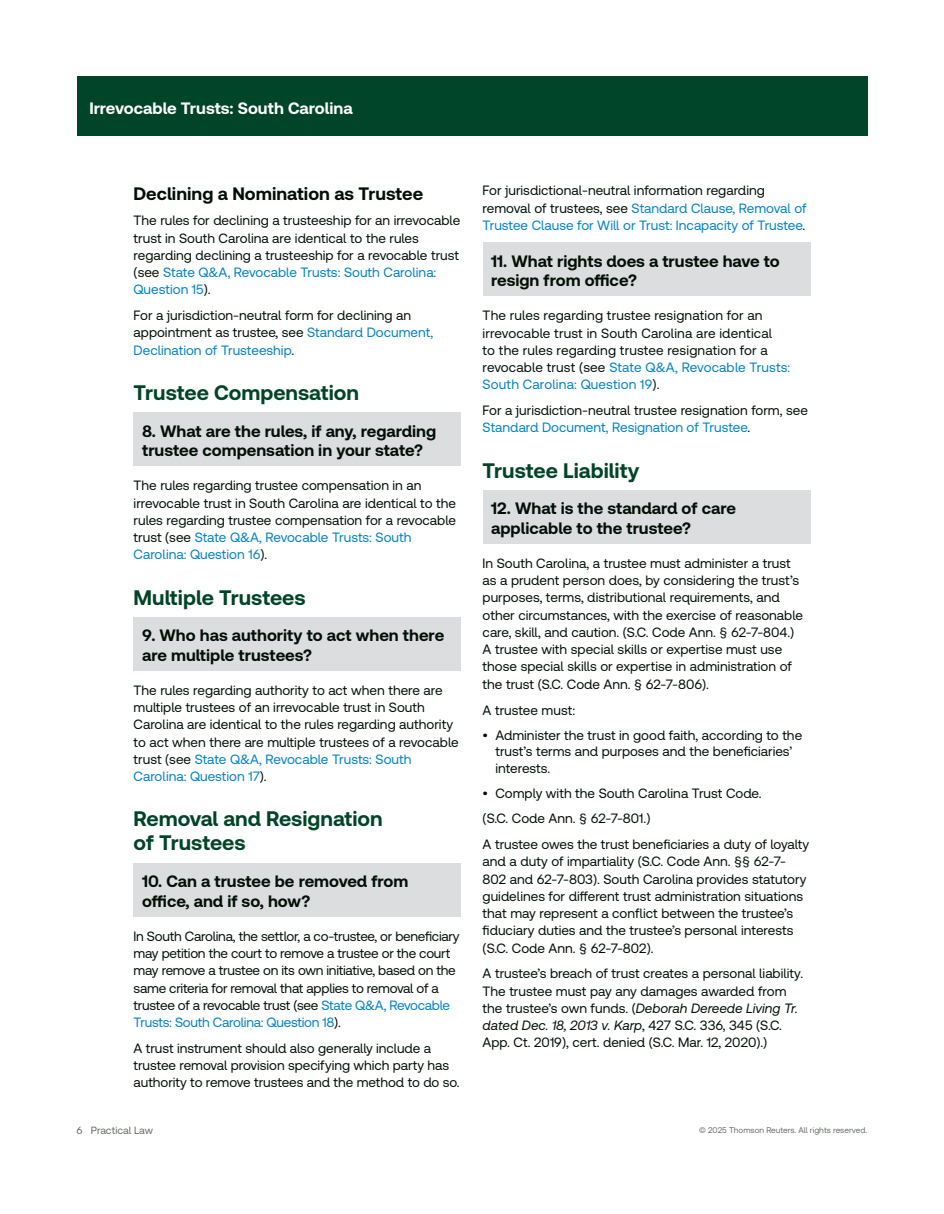
<style>
.page{position:relative;width:944px;height:1214px;background:#fff}
.page>*{position:absolute;margin:0;border:0;box-sizing:border-box;transform-origin:0 0}
.t1{font:700 21px/24px "Clario";color:#004529}
.t2{font:700 18px "Clario";color:#020f06}
.t3{font:700 16.5px/19.5px "Clario";color:#020f06}
.t4{font:700 16.5px "Clario";color:#fff}
.t5{font:13.5px/17.2px "Clario";color:#020f06}
.t6{font:13.5px/17.2px "Clario";letter-spacing:-.02em;color:#020f06}
.t7{font:13.5px/17.2px "Clario";color:#0081c7}
.t8{font:10.5px "Clario";color:#676d66}
.t9{font:8.25px "Clario";color:#676d66}
.s1{color:#0081c7}
.s2{color:#020f06}
.s3{font-style:italic}
</style>
<div class="page">
<div style="left:77px;top:77px;width:790px;height:59px;background:#004529"></div>
<div style="left:134px;top:413px;width:327px;height:53px;background:#dcdddf"></div>
<div style="left:134px;top:617px;width:327px;height:54px;background:#dcdddf"></div>
<div style="left:134px;top:863px;width:327px;height:53px;background:#dcdddf"></div>
<div style="left:482px;top:243px;width:328px;height:53px;background:#dcdddf"></div>
<div style="left:482px;top:490px;width:328px;height:54px;background:#dcdddf"></div>
<p class="t4" style="left:89px;top:98px;width:265px">Irrevocable Trusts: South Carolina</p>
<h2 class="t2" style="left:134px;top:182px;width:291px">Declining a Nomination as Trustee</h2>
<p class="t5" style="left:134px;top:212px;width:328px">The rules for declining a trusteeship for an irrevocable trust in South Carolina are identical to the rules regarding declining a trusteeship for a revocable trust (see <span class="s1">State Q&amp;A, Revocable Trusts: South Carolina:<br>Question 15</span>).</p>
<p class="t5" style="left:134px;top:306px;width:301px">For a jurisdiction-neutral form for declining an appointment as trustee, see <span class="s1">Standard Document,<br>Declination of Trusteeship</span>.</p>
<h1 class="t1" style="left:134px;top:380px;width:227px">Trustee Compensation</h1>
<p class="t3" style="left:142px;top:420px;width:296px">8. What are the rules, if any, regarding trustee compensation in your state?</p>
<p class="t5" style="left:134px;top:476px;width:324px">The rules regarding trustee compensation in an irrevocable trust in South Carolina are identical to the rules regarding trustee compensation for a revocable trust (see <span class="s1">State Q&amp;A, Revocable Trusts: South Carolina: Question 16</span>).</p>
<h1 class="t1" style="left:134px;top:584px;width:173px">Multiple Trustees</h1>
<p class="t3" style="left:142px;top:625px;width:303px">9. Who has authority to act when there are multiple trustees?</p>
<p class="t5" style="left:134px;top:681px;width:326px">The rules regarding authority to act when there are multiple trustees of an irrevocable trust in South Carolina are identical to the rules regarding authority to act when there are multiple trustees of a revocable trust (see <span class="s1">State Q&amp;A, Revocable Trusts: South Carolina: Question 17</span>).</p>
<h1 class="t1" style="left:134px;top:806px;width:251px">Removal and Resignation of Trustees</h1>
<p class="t3" style="left:142px;top:870px;width:268px">10. Can a trustee be removed from office, and if so, how?</p>
<p class="t6" style="left:134px;top:927px;width:327px">In South Carolina, the settlor, a co-trustee, or beneficiary may petition the court to remove a trustee or the court may remove a trustee on its own initiative, based on the same criteria for removal that applies to removal of a trustee of a revocable trust (see <span class="s1">State Q&amp;A, Revocable Trusts: South Carolina: Question 18</span>).</p>
<p class="t5" style="left:134px;top:1039px;width:327px">A trust instrument should also generally include a trustee removal provision specifying which party has authority to remove trustees and the method to do so.</p>
<p class="t7" style="left:482px;top:182px;width:325px"><span class="s2">For jurisdictional-neutral information regarding removal of trustees, see</span> Standard Clause, Removal of<br>Trustee Clause for Will or Trust: Incapacity of Trustee<span class="s2">.</span></p>
<p class="t3" style="left:491px;top:250px;width:290px">11. What rights does a trustee have to resign from office?</p>
<p class="t5" style="left:482px;top:306px;width:309px">The rules regarding trustee resignation for an irrevocable trust in South Carolina are identical<br>to the rules regarding trustee resignation for a revocable trust (see <span class="s1">State Q&amp;A, Revocable Trusts:<br>South Carolina: Question 19</span>).</p>
<p class="t5" style="left:482px;top:401px;width:327px">For a jurisdiction-neutral trustee resignation form, see<br><span class="s1">Standard Document, Resignation of Trustee</span>.</p>
<h1 class="t1" style="left:482px;top:457px;width:158px">Trustee Liability</h1>
<p class="t3" style="left:491px;top:498px;width:246px">12. What is the standard of care applicable to the trustee?</p>
<p class="t5" style="left:482px;top:554px;width:322px">In South Carolina, a trustee must administer a trust as a prudent person does, by considering the trust’s purposes, terms, distributional requirements, and other circumstances, with the exercise of reasonable care, skill, and caution. (S.C. Code Ann. § 62-7-804.)<br>A trustee with special skills or expertise must use those special skills or expertise in administration of the trust (S.C. Code Ann. § 62-7-806).</p>
<p class="t5" style="left:482px;top:700px;width:94px">A trustee must:</p>
<p class="t5" style="left:495px;top:726px;width:308px;line-height:16.5px;text-indent:-13px">• Administer the trust in good faith, according to the trust’s terms and purposes and the beneficiaries’ interests.</p>
<p class="t5" style="left:482px;top:779px;width:328px;line-height:25.8px">• Comply with the South Carolina Trust Code.<br>(S.C. Code Ann. § 62-7-801.)<br>A trustee owes the trust beneficiaries a duty of loyalty</p>
<p class="t5" style="left:482px;top:852px;width:325px">and a duty of impartiality (S.C. Code Ann. §§ 62-7- 802 and 62-7-803). South Carolina provides statutory guidelines for different trust administration situations that may represent a conflict between the trustee’s fiduciary duties and the trustee’s personal interests (S.C. Code Ann. § 62-7-802).</p>
<p class="t5" style="left:482px;top:964px;width:322px">A trustee’s breach of trust creates a personal liability.<br>The trustee must pay any damages awarded from the trustee’s own funds. (<span class="s3">Deborah Dereede Living Tr. dated Dec. 18, 2013 v. Karp</span>, 427 S.C. 336, 345 (S.C.<br>App. Ct. 2019), cert. denied (S.C. Mar. 12, 2020).)</p>
<p class="t8" style="left:77px;top:1124px;width:78px">6 Practical Law</p>
<p class="t9" style="left:699px;top:1124px;width:170px">© 2025 Thomson Reuters. All rights reserved.</p>
</div>
